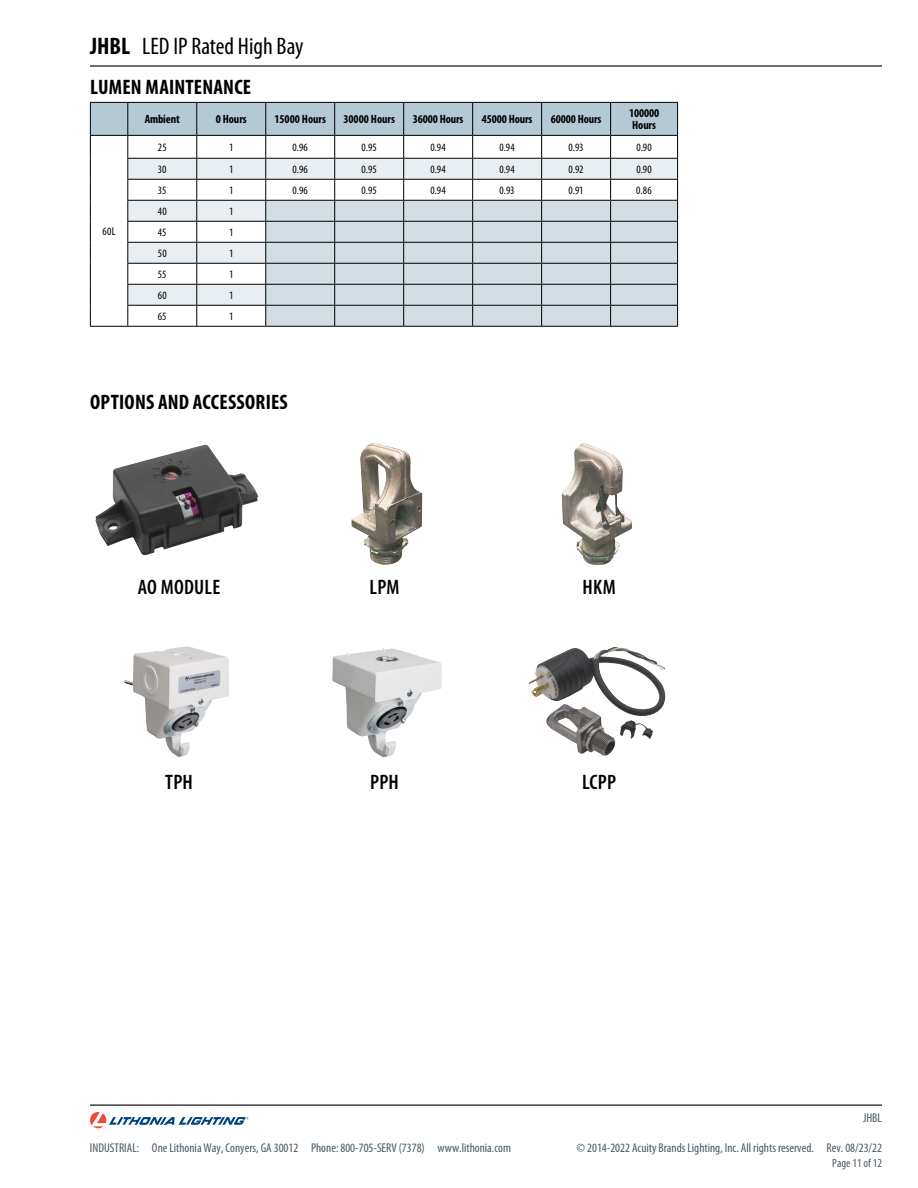
<style>
.page{position:relative;width:918px;height:1188px;background:#fff}
.page>*{position:absolute;margin:0;border:0;box-sizing:border-box;transform-origin:0 0}
.t1{font:condensed 24px "Myriad Pro";color:#000}
.t2{font:700 condensed 21px "Myriad Pro";letter-spacing:.01em;color:#000}
.t3{font:600 condensed 21px "Myriad Pro";letter-spacing:.01em;color:#000}
.t4{font:condensed 12.75px "Myriad Pro";color:#485865}
.t5{font:700 condensed 12px/12px "Myriad Pro";letter-spacing:-.01em;color:#000}
.t6{font:condensed 12px "Myriad Pro";color:#485865}
.t7{font:condensed 11.25px "Myriad Pro";letter-spacing:.02em;color:#000}
.s1{font-weight:700}
</style>
<div class="page">
<hr style="left:90px;top:65px;width:792px;height:2px;background:#000">
<hr style="left:90px;top:1105px;width:792px;height:1px;background:#000">
<svg style="left:90px;top:1112px;width:158px;height:16px"></svg>
<svg style="left:90px;top:102px;width:588px;height:224px"></svg>
<hr style="left:90px;top:326px;width:38px;height:1px;background:#000">
<hr style="left:128px;top:326px;width:69px;height:1px;background:#000">
<hr style="left:197px;top:326px;width:69px;height:1px;background:#000">
<hr style="left:266px;top:326px;width:69px;height:1px;background:#000">
<hr style="left:335px;top:326px;width:69px;height:1px;background:#000">
<hr style="left:404px;top:326px;width:69px;height:1px;background:#000">
<hr style="left:473px;top:326px;width:69px;height:1px;background:#000">
<hr style="left:542px;top:326px;width:69px;height:1px;background:#000">
<hr style="left:611px;top:326px;width:67px;height:1px;background:#000">
<img style="left:95px;top:445px;width:163px;height:110px">
<img style="left:351px;top:443px;width:71px;height:122px">
<img style="left:562px;top:443px;width:70px;height:122px">
<img style="left:125px;top:646px;width:104px;height:111px">
<img style="left:332px;top:648px;width:110px;height:109px">
<img style="left:528px;top:647px;width:137px;height:109px">
<h1 class="t1" style="left:90px;top:33px;width:215px"><span class="s1">JHBL</span> LED IP Rated High Bay</h1>
<h2 class="t2" style="left:90px;top:75px;width:162px">LUMEN MAINTENANCE</h2>
<p class="t7" style="left:103px;top:225px;width:14px">60L</p>
<p class="t5" style="left:145px;top:114px;width:37px">Ambient</p>
<p class="t5" style="left:216px;top:114px;width:33px">0 Hours</p>
<p class="t5" style="left:274px;top:114px;width:53px">15000 Hours</p>
<p class="t5" style="left:343px;top:114px;width:53px">30000 Hours</p>
<p class="t5" style="left:413px;top:114px;width:52px">36000 Hours</p>
<p class="t5" style="left:482px;top:114px;width:52px">45000 Hours</p>
<p class="t5" style="left:551px;top:114px;width:52px">60000 Hours</p>
<p class="t5" style="left:629px;top:108px;width:32px">100000<br>Hours</p>
<p class="t7" style="left:158px;top:141px;width:10px">25</p>
<p class="t7" style="left:229px;top:141px;width:6px">1</p>
<p class="t7" style="left:293px;top:141px;width:17px">0.96</p>
<p class="t7" style="left:362px;top:141px;width:17px">0.95</p>
<p class="t7" style="left:430px;top:141px;width:17px">0.94</p>
<p class="t7" style="left:499px;top:141px;width:17px">0.94</p>
<p class="t7" style="left:569px;top:141px;width:17px">0.93</p>
<p class="t7" style="left:636px;top:141px;width:17px">0.90</p>
<p class="t7" style="left:158px;top:163px;width:10px">30</p>
<p class="t7" style="left:229px;top:163px;width:6px">1</p>
<p class="t7" style="left:293px;top:163px;width:17px">0.96</p>
<p class="t7" style="left:362px;top:163px;width:17px">0.95</p>
<p class="t7" style="left:430px;top:163px;width:17px">0.94</p>
<p class="t7" style="left:499px;top:163px;width:17px">0.94</p>
<p class="t7" style="left:569px;top:163px;width:17px">0.92</p>
<p class="t7" style="left:636px;top:163px;width:17px">0.90</p>
<p class="t7" style="left:158px;top:184px;width:10px">35</p>
<p class="t7" style="left:229px;top:184px;width:6px">1</p>
<p class="t7" style="left:293px;top:184px;width:17px">0.96</p>
<p class="t7" style="left:362px;top:184px;width:17px">0.95</p>
<p class="t7" style="left:430px;top:184px;width:17px">0.94</p>
<p class="t7" style="left:500px;top:184px;width:17px">0.93</p>
<p class="t7" style="left:569px;top:184px;width:17px">0.91</p>
<p class="t7" style="left:636px;top:184px;width:17px">0.86</p>
<p class="t7" style="left:158px;top:205px;width:10px">40</p>
<p class="t7" style="left:229px;top:205px;width:6px">1</p>
<p class="t7" style="left:158px;top:226px;width:10px">45</p>
<p class="t7" style="left:229px;top:226px;width:6px">1</p>
<p class="t7" style="left:158px;top:247px;width:10px">50</p>
<p class="t7" style="left:229px;top:247px;width:6px">1</p>
<p class="t7" style="left:158px;top:268px;width:10px">55</p>
<p class="t7" style="left:229px;top:268px;width:6px">1</p>
<p class="t7" style="left:158px;top:289px;width:10px">60</p>
<p class="t7" style="left:229px;top:289px;width:6px">1</p>
<p class="t7" style="left:158px;top:310px;width:10px">65</p>
<p class="t7" style="left:229px;top:310px;width:6px">1</p>
<h2 class="t2" style="left:90px;top:390px;width:199px">OPTIONS AND ACCESSORIES</h2>
<h2 class="t3" style="left:138px;top:575px;width:84px">AO MODULE</h2>
<h2 class="t3" style="left:370px;top:575px;width:31px">LPM</h2>
<h2 class="t3" style="left:582px;top:575px;width:35px">HKM</h2>
<h2 class="t3" style="left:165px;top:770px;width:29px">TPH</h2>
<h2 class="t3" style="left:370px;top:770px;width:30px">PPH</h2>
<h2 class="t3" style="left:582px;top:770px;width:36px">LCPP</h2>
<p class="t4" style="left:863px;top:1110px;width:20px">JHBL</p>
<p class="t4" style="left:90px;top:1141px;width:423px">INDUSTRIAL: One Lithonia Way, Conyers, GA 30012 Phone: 800-705-SERV (7378) www.lithonia.com</p>
<p class="t4" style="left:577px;top:1141px;width:307px">© 2014-2022 Acuity Brands Lighting, Inc. All rights reserved. Rev. 08/23/22</p>
<p class="t6" style="left:832px;top:1157px;width:51px">Page 11 of 12</p>
</div>
